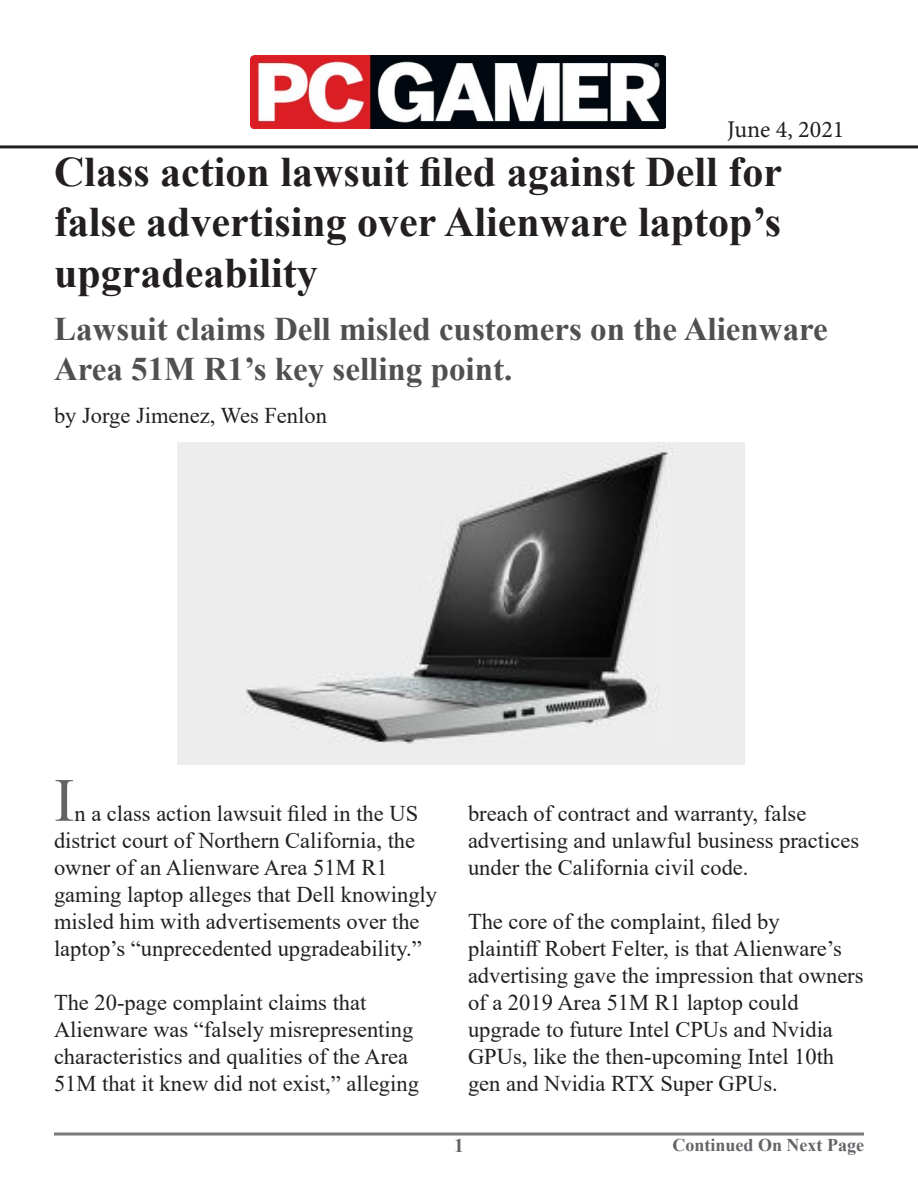
<style>
.page{position:relative;width:918px;height:1188px;background:#fff}
.page>*{position:absolute;margin:0;border:0;box-sizing:border-box;transform-origin:0 0}
.t1{font:61.5px "Times New Roman";color:#636366}
.t2{font:700 42px/50.4px "Times New Roman";color:#231f20;text-align:justify}
.t3{font:700 33px/39.6px "Times New Roman";color:#505052}
.t4{font:24px "Minion Pro";color:#231f20}
.t5{font:22.5px/27px "Times New Roman";color:#231f20}
.t6{font:700 19.5px "Times New Roman";color:#636366}
.t7{font:700 18px "Times New Roman";color:#626467}
</style>
<div class="page">
<img style="left:251px;top:56px;width:415px;height:73px">
<hr style="left:0;top:145px;width:918px;height:3px;background:#231f20">
<svg style="left:54px;top:1132px;width:810px;height:4px;background:#98999b"></svg>
<img style="left:177px;top:443px;width:568px;height:321px">
<p class="t4" style="left:727px;top:114px;width:119px">June 4, 2021</p>
<p class="t2" style="left:54px;top:145px;width:730px">Class action lawsuit filed against Dell for false advertising over Alienware laptop’s upgradeability</p>
<p class="t3" style="left:54px;top:309px;width:775px">Lawsuit claims Dell misled customers on the Alienware<br>Area 51M R1’s key selling point.</p>
<p class="t5" style="left:54px;top:401px;width:274px">by Jorge Jimenez, Wes Fenlon</p>
<p class="t1" style="left:54px;top:757px;width:22px">I</p>
<p class="t5" style="left:54px;top:799px;width:385px;text-indent:20px">n a class action lawsuit filed in the US district court of Northern California, the owner of an Alienware Area 51M R1 gaming laptop alleges that Dell knowingly misled him with advertisements over the laptop’s “unprecedented upgradeability.”</p>
<p class="t5" style="left:54px;top:988px;width:366px">The 20-page complaint claims that Alienware was “falsely misrepresenting characteristics and qualities of the Area 51M that it knew did not exist,” alleging</p>
<p class="t5" style="left:468px;top:799px;width:393px">breach of contract and warranty, false advertising and unlawful business practices under the California civil code.</p>
<p class="t5" style="left:468px;top:907px;width:397px">The core of the complaint, filed by<br>plaintiff Robert Felter, is that Alienware’s advertising gave the impression that owners of a 2019 Area 51M R1 laptop could upgrade to future Intel CPUs and Nvidia GPUs, like the then-upcoming Intel 10th gen and Nvidia RTX Super GPUs.</p>
<p class="t6" style="left:454px;top:1131px;width:11px">1</p>
<p class="t7" style="left:672px;top:1132px;width:193px">Continued On Next Page</p>
</div>
